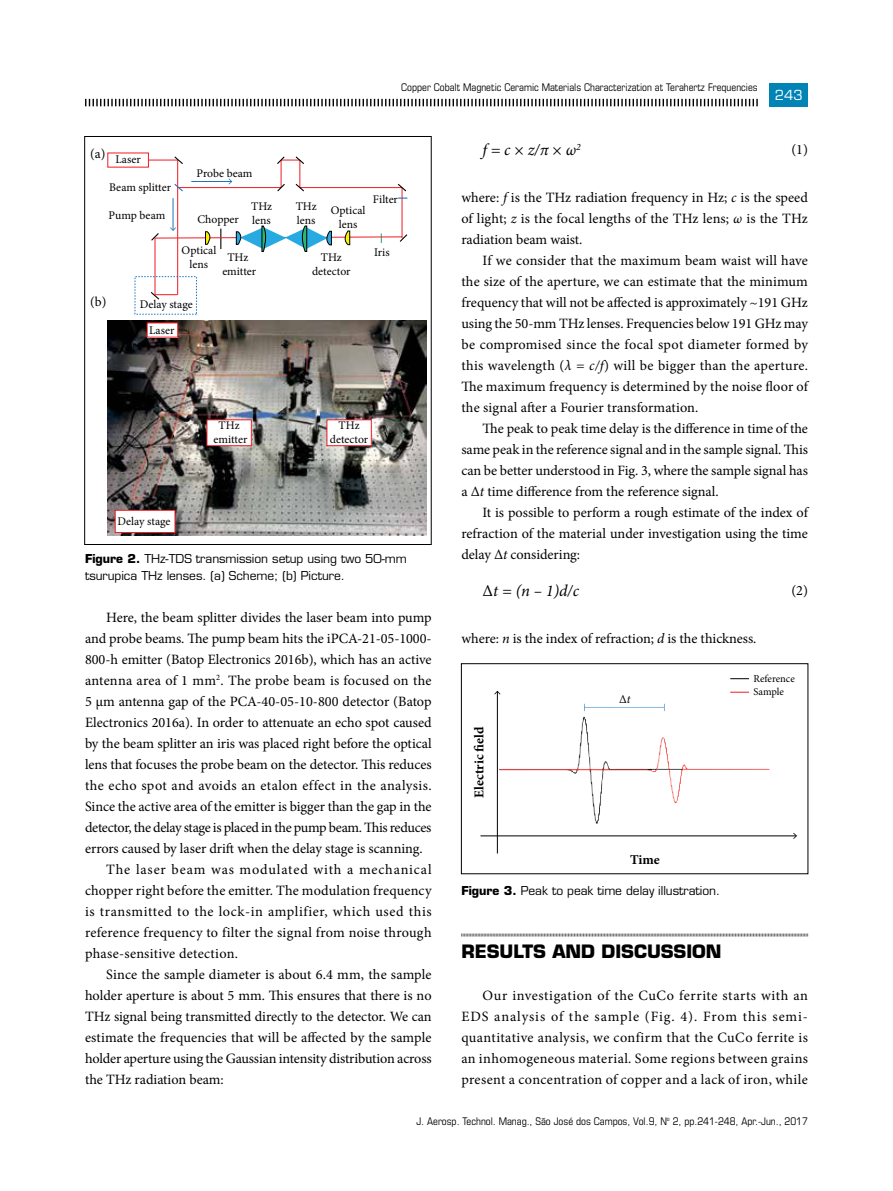
<style>
.page{position:relative;width:893px;height:1191px;background:#fff}
.page>*{position:absolute;margin:0;border:0;box-sizing:border-box;transform-origin:0 0}
.t1{font:700 18px "Eurostile LT Std";letter-spacing:-.005em;color:#000}
.t2{font:italic 16.5px "Minion Pro";color:#000}
.t3{font:14.25px/21px "Minion Pro";color:#000;text-align:justify}
.t4{font:14.25px "Minion Pro";letter-spacing:.02em;color:#000}
.t5{font:14.25px "Minion Pro";letter-spacing:-.02em;color:#000}
.t6{font:14.25px "Minion Pro";letter-spacing:.025em;color:#000}
.t7{font:14.25px "Minion Pro";letter-spacing:.045em;color:#000}
.t8{font:14.25px "Minion Pro";letter-spacing:.06em;color:#000}
.t9{font:700 13.5px "Minion Pro";letter-spacing:.005em;color:#000}
.t10{font:13.5px "Minion Pro";color:#000}
.t11{font:13.5px "Eurostile LT Std";color:#fff}
.t12{font:12px/16.5px "Eurostile LT Std";letter-spacing:-.005em;color:#000}
.t13{font:12px "Minion Pro";color:#000}
.t14{font:11.7px/14.1px "Minion Pro";color:#000;text-align:center}
.t15{font:condensed 10.5px "Eurostile LT Std";color:#000}
.t16{font:10.5px/12.6px "Minion Pro";color:#000}
.s1{font-weight:700}
.s2{font-style:italic}
.s3{font-style:normal}
</style>
<div class="page">
<svg style="left:85px;top:99px;width:673px;height:7px"></svg>
<div style="left:770px;top:83px;width:38px;height:23px;background:#0084b6"></div>
<img style="left:108px;top:321px;width:319px;height:214px">
<div style="left:147px;top:323px;width:31px;height:14px;background:#fff"></div>
<div style="left:115px;top:510px;width:60px;height:22px;background:#fff"></div>
<div style="left:115px;top:510px;width:60px;height:23px;border:1px solid #ed1d24"></div>
<div style="left:207px;top:420px;width:44px;height:26px;background:#fff"></div>
<div style="left:207px;top:419px;width:45px;height:27px;border:1px solid #ed1d24"></div>
<div style="left:327px;top:420px;width:44px;height:26px;background:#fff"></div>
<div style="left:327px;top:419px;width:45px;height:27px;border:1px solid #ed1d24"></div>
<hr style="left:148px;top:160px;width:30px;height:1px;background:#ed1d24">
<hr style="left:177px;top:160px;width:1px;height:135px;background:#ed1d24">
<hr style="left:155px;top:238px;width:1px;height:57px;background:#ed1d24">
<hr style="left:178px;top:187px;width:103px;height:1px;background:#ed1d24">
<hr style="left:300px;top:187px;width:102px;height:1px;background:#ed1d24">
<hr style="left:402px;top:188px;width:1px;height:50px;background:#ed1d24">
<svg style="left:173px;top:156px;width:10px;height:9px"></svg>
<svg style="left:174px;top:183px;width:10px;height:9px"></svg>
<svg style="left:150px;top:291px;width:28px;height:9px"></svg>
<svg style="left:276px;top:156px;width:29px;height:36px"></svg>
<hr style="left:173px;top:198px;width:1px;height:32px;background:#1c75bc">
<svg style="left:397px;top:183px;width:10px;height:16px"></svg>
<hr style="left:191px;top:181px;width:40px;height:1px;background:#1c75bc">
<svg style="left:229px;top:178px;width:3px;height:6px"></svg>
<svg style="left:151px;top:226px;width:257px;height:26px"></svg>
<div style="left:84px;top:136px;width:348px;height:409px;border:1px solid #000"></div>
<img style="left:499px;top:691px;width:271px;height:133px">
<div style="left:485px;top:681px;width:24px;height:33px;background:#fff"></div>
<div style="left:611px;top:690px;width:28px;height:16px;background:#fff"></div>
<div style="left:694px;top:706px;width:63px;height:28px;background:#fff"></div>
<hr style="left:480px;top:835px;width:316px;height:1px;background:#000">
<svg style="left:793px;top:833px;width:4px;height:6px"></svg>
<hr style="left:497px;top:691px;width:1px;height:162px;background:#000">
<svg style="left:494px;top:690px;width:6px;height:4px"></svg>
<svg style="left:730px;top:678px;width:19px;height:1px"></svg>
<svg style="left:730px;top:692px;width:19px;height:1px"></svg>
<div style="left:461px;top:663px;width:347px;height:211px;border:1px solid #000"></div>
<svg style="left:461px;top:933px;width:347px;height:4px"></svg>
<p class="t10" style="left:90px;top:144px;width:17px">(a)</p>
<p class="t14" style="left:115px;top:152px;width:27px">Laser</p>
<p class="t14" style="left:197px;top:166px;width:57px">Probe beam</p>
<p class="t15" style="left:401px;top:81px;width:358px">Copper Cobalt Magnetic Ceramic Materials Characterization at Terahertz Frequencies</p>
<p class="t2" style="left:483px;top:138px;width:100px">f = c × z/π × ω<sup>2</sup></p>
<p class="t11" style="left:775px;top:86px;width:29px">243</p>
<p class="t3" style="left:791px;top:139px;width:18px">(1)</p>
<p class="t14" style="left:109px;top:181px;width:63px">Beam splitter</p>
<p class="t14" style="left:109px;top:208px;width:58px">Pump beam</p>
<p class="t14" style="left:197px;top:199px;width:76px;line-height:13.4px;text-align:right">THz<br>Chopper lens</p>
<p class="t14" style="left:296px;top:199px;width:22px;text-align:left">THz lens</p>
<p class="t14" style="left:331px;top:204px;width:36px">Optical lens</p>
<p class="t14" style="left:182px;top:243px;width:36px">Optical lens</p>
<p class="t14" style="left:222px;top:250px;width:35px">THz emitter</p>
<p class="t14" style="left:312px;top:250px;width:40px">THz detector</p>
<p class="t14" style="left:373px;top:192px;width:27px">Filter</p>
<p class="t14" style="left:374px;top:245px;width:17px">Iris</p>
<p class="t10" style="left:90px;top:293px;width:18px">(b)</p>
<p class="t14" style="left:140px;top:298px;width:54px">Delay stage</p>
<p class="t14" style="left:149px;top:323px;width:27px">Laser</p>
<p class="t14" style="left:118px;top:514px;width:54px">Delay stage</p>
<p class="t14" style="left:214px;top:418px;width:35px">THz emitter</p>
<p class="t14" style="left:330px;top:418px;width:40px">THz detector</p>
<p class="t12" style="left:85px;top:550px;width:323px"><span class="s1">Figure 2.</span> THz-TDS transmission setup using two 50-mm tsurupica THz lenses. (a) Scheme; (b) Picture.</p>
<p class="t3" style="left:106px;top:606px;width:327px">Here, the beam splitter divides the laser beam into pump</p>
<p class="t3" style="left:85px;top:627px;width:348px">and probe beams. The pump beam hits the iPCA‑21-05-1000-</p>
<p class="t3" style="left:85px;top:648px;width:348px">800-h emitter (Batop Electronics 2016b), which has an active</p>
<p class="t3" style="left:85px;top:669px;width:348px">antenna area of 1 mm<sup>2</sup>. The probe beam is focused on the</p>
<p class="t3" style="left:85px;top:690px;width:348px">5 µm antenna gap of the PCA-40-05-10-800 detector (Batop</p>
<p class="t3" style="left:85px;top:711px;width:348px">Electronics 2016a). In order to attenuate an echo spot caused</p>
<p class="t3" style="left:85px;top:732px;width:348px">by the beam splitter an iris was placed right before the optical</p>
<p class="t3" style="left:85px;top:753px;width:348px">lens that focuses the probe beam on the detector. This reduces</p>
<p class="t6" style="left:85px;top:775px;width:348px">the echo spot and avoids an etalon effect in the analysis.</p>
<p class="t3" style="left:85px;top:795px;width:348px">Since the active area of the emitter is bigger than the gap in the</p>
<p class="t5" style="left:85px;top:817px;width:348px">detector, the delay stage is placed in the pump beam. This reduces</p>
<p class="t3" style="left:85px;top:838px;width:339px">errors caused by laser drift when the delay stage is scanning.</p>
<p class="t8" style="left:106px;top:859px;width:327px">The laser beam was modulated with a mechanical</p>
<p class="t3" style="left:85px;top:880px;width:348px">chopper right before the emitter. The modulation frequency</p>
<p class="t7" style="left:85px;top:901px;width:348px">is transmitted to the lock‑in amplifier, which used this</p>
<p class="t4" style="left:85px;top:922px;width:348px">reference frequency to filter the signal from noise through</p>
<p class="t4" style="left:85px;top:943px;width:155px">phase‑sensitive detection.</p>
<p class="t3" style="left:106px;top:964px;width:327px">Since the sample diameter is about 6.4 mm, the sample</p>
<p class="t3" style="left:85px;top:985px;width:348px">holder aperture is about 5 mm. This ensures that there is no</p>
<p class="t3" style="left:85px;top:1006px;width:348px">THz signal being transmitted directly to the detector. We can</p>
<p class="t3" style="left:85px;top:1027px;width:348px">estimate the frequencies that will be affected by the sample</p>
<p class="t3" style="left:85px;top:1048px;width:348px">holder aperture using the Gaussian intensity distribution across</p>
<p class="t3" style="left:85px;top:1069px;width:140px">the THz radiation beam:</p>
<p class="t3" style="left:461px;top:186px;width:348px">where: <span class="s2">f</span> is the THz radiation frequency in Hz; <span class="s2">c</span> is the speed of light; <span class="s2">z</span> is the focal lengths of the THz lens; <span class="s2">ω</span> is the THz radiation beam waist.</p>
<p class="t3" style="left:461px;top:249px;width:348px;text-indent:21px">If we consider that the maximum beam waist will have the size of the aperture, we can estimate that the minimum frequency that will not be affected is approximately ~191 GHz using the 50-mm THz lenses. Frequencies below 191 GHz may be compromised since the focal spot diameter formed by this wavelength (<span class="s2">λ = c/f</span>) will be bigger than the aperture.<br>The maximum frequency is determined by the noise floor of the signal after a Fourier transformation.</p>
<p class="t3" style="left:461px;top:418px;width:348px;text-indent:21px">The peak to peak time delay is the difference in time of the same peak in the reference signal and in the sample signal. This can be better understood in Fig. 3, where the sample signal has a Δ<span class="s2">t</span> time difference from the reference signal.</p>
<p class="t3" style="left:461px;top:502px;width:348px;text-indent:21px">It is possible to perform a rough estimate of the index of refraction of the material under investigation using the time delay Δ<span class="s2">t</span> considering:</p>
<p class="t2" style="left:483px;top:579px;width:98px"><span class="s3">Δ</span>t = (n – 1)d/c</p>
<p class="t3" style="left:791px;top:580px;width:18px">(2)</p>
<p class="t3" style="left:461px;top:627px;width:297px">where: <span class="s2">n</span> is the index of refraction; <span class="s2">d</span> is the thickness.</p>
<p class="t9" style="left:470px;top:798px;width:73px;rotate:-90deg">Electric eld</p>
<p class="t13" style="left:619px;top:691px;width:13px">∆<span class="s2">t</span></p>
<p class="t9" style="left:630px;top:850px;width:31px">Time</p>
<p class="t12" style="left:461px;top:882px;width:260px"><span class="s1">Figure 3.</span> Peak to peak time delay illustration.</p>
<p class="t16" style="left:753px;top:673px;width:43px">Reference<br>Sample</p>
<p class="t1" style="left:461px;top:940px;width:262px">RESULTS AND DISCUSSION</p>
<p class="t3" style="left:461px;top:984px;width:348px;text-indent:21px">Our investigation of the CuCo ferrite starts with an EDS analysis of the sample (Fig. 4). From this semi&shy;quantitative analysis, we confirm that the CuCo ferrite is an inhomogeneous material. Some regions between grains present a concentration of copper and a lack of iron, while</p>
<p class="t15" style="left:416px;top:1114px;width:393px">J. Aerosp. Technol. Manag., São José dos Campos, Vol.9, N<sup>o</sup> 2, pp.241-248, Apr.-Jun., 2017</p>
</div>
